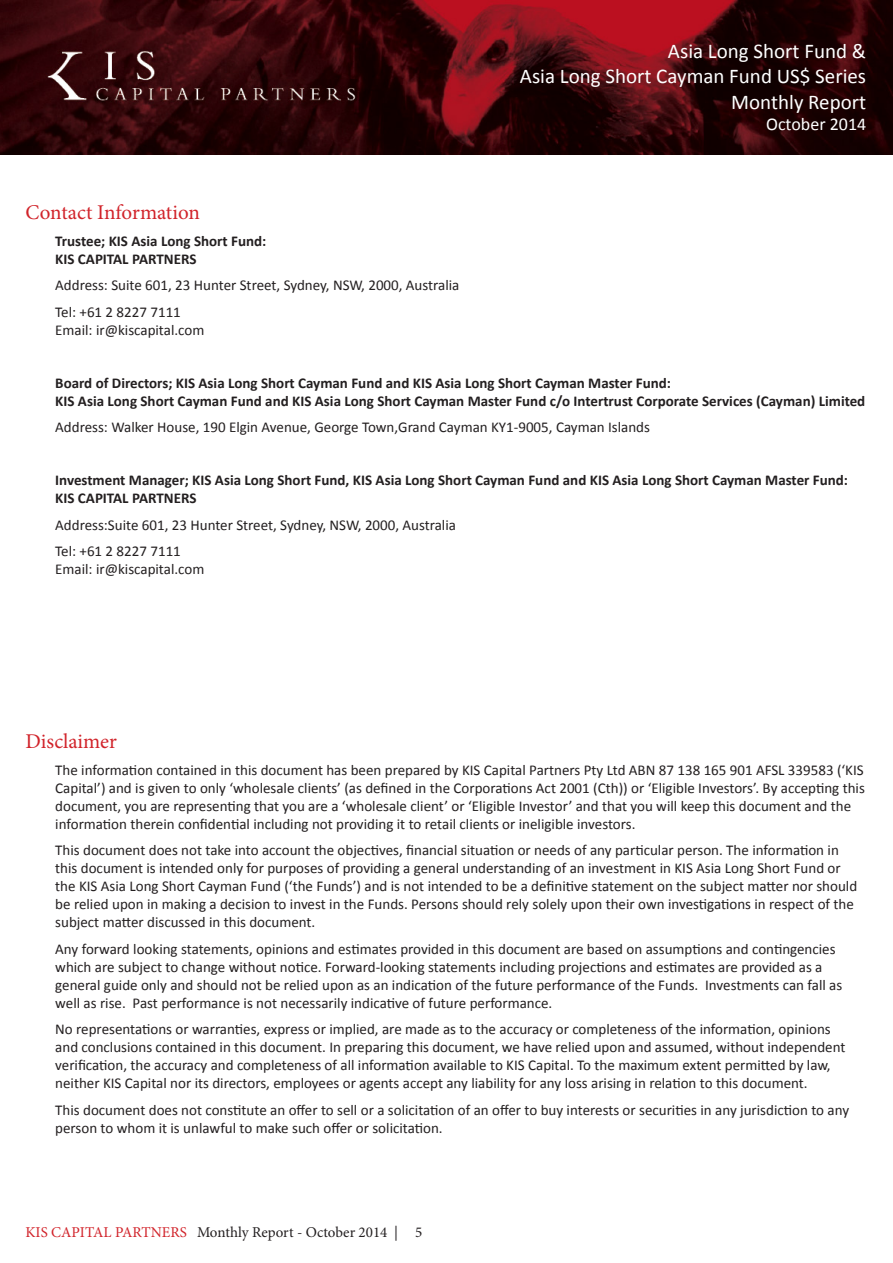
<style>
.page{position:relative;width:893px;height:1263px;background:#fff}
.page>*{position:absolute;margin:0;border:0;box-sizing:border-box;transform-origin:0 0}
.t1{font:21px/25.2px "Calibri";color:#fff;text-align:right}
.Heading{font:21px "Minion Pro";color:#d1232a}
.t2{font:18px "Calibri";color:#fff}
.Disclaimer{font:15px/18px "Calibri";color:#231f20}
.Paragraph_Text{font:700 15px/18px "Calibri";color:#231f20}
.Paragraph_Text-2{font:15px/18px "Calibri";color:#231f20}
.t3{font:15px "Minion Pro";color:#231f20}
.s1{color:#d1232a}
</style>
<div class="page">
<img style="left:0;top:0;width:892px;height:154px">
<p class="t1" style="left:520px;top:39px;width:348px">Asia Long Short Fund &amp;<br>Asia Long Short Cayman Fund US$ Series</p>
<p class="t1" style="left:731px;top:89px;width:136px">Monthly Report</p>
<p class="t2" style="left:766px;top:113px;width:102px">October 2014</p>
<p class="Heading" style="left:26px;top:199px;width:176px">Contact Information</p>
<p class="Paragraph_Text" style="left:55px;top:232px;width:213px">Trustee; KIS Asia Long Short Fund:<br>KIS CAPITAL PARTNERS</p>
<p class="Paragraph_Text-2" style="left:55px;top:276px;width:406px">Address: Suite 601, 23 Hunter Street, Sydney, NSW, 2000, Australia</p>
<p class="Paragraph_Text-2" style="left:55px;top:303px;width:151px">Tel: +61 2 8227 7111<br>Email: ir@kiscapital.com</p>
<p class="Paragraph_Text" style="left:55px;top:374px;width:811px">Board of Directors; KIS Asia Long Short Cayman Fund and KIS Asia Long Short Cayman Master Fund:<br>KIS Asia Long Short Cayman Fund and KIS Asia Long Short Cayman Master Fund c/o Intertrust Corporate Services (Cayman) Limited</p>
<p class="Paragraph_Text-2" style="left:55px;top:418px;width:596px">Address: Walker House, 190 Elgin Avenue, George Town,Grand Cayman KY1-9005, Cayman Islands</p>
<p class="Paragraph_Text" style="left:55px;top:471px;width:794px">Investment Manager; KIS Asia Long Short Fund, KIS Asia Long Short Cayman Fund and KIS Asia Long Short Cayman Master Fund:<br>KIS CAPITAL PARTNERS</p>
<p class="Paragraph_Text-2" style="left:55px;top:516px;width:402px">Address:Suite 601, 23 Hunter Street, Sydney, NSW, 2000, Australia</p>
<p class="Paragraph_Text-2" style="left:55px;top:542px;width:151px">Tel: +61 2 8227 7111<br>Email: ir@kiscapital.com</p>
<p class="Heading" style="left:26px;top:727px;width:93px">Disclaimer</p>
<p class="Disclaimer" style="left:55px;top:761px;width:811px">The information contained in this document has been prepared by KIS Capital Partners Pty Ltd ABN 87 138 165 901 AFSL 339583 (‘KIS Capital’) and is given to only ‘wholesale clients’ (as defined in the Corporations Act 2001 (Cth)) or ‘Eligible Investors’. By accepting this document, you are representing that you are a ‘wholesale client’ or ‘Eligible Investor’ and that you will keep this document and the information therein confidential including not providing it to retail clients or ineligible investors.</p>
<p class="Disclaimer" style="left:55px;top:841px;width:803px">This document does not take into account the objectives, financial situation or needs of any particular person. The information in this document is intended only for purposes of providing a general understanding of an investment in KIS Asia Long Short Fund or the KIS Asia Long Short Cayman Fund (‘the Funds’) and is not intended to be a definitive statement on the subject matter nor should be relied upon in making a decision to invest in the Funds. Persons should rely solely upon their own investigations in respect of the subject matter discussed in this document.</p>
<p class="Disclaimer" style="left:55px;top:940px;width:789px">Any forward looking statements, opinions and estimates provided in this document are based on assumptions and contingencies which are subject to change without notice. Forward-looking statements including projections and estimates are provided as a general guide only and should not be relied upon as an indication of the future performance of the Funds. Investments can fall as well as rise. Past performance is not necessarily indicative of future performance.</p>
<p class="Disclaimer" style="left:55px;top:1020px;width:792px">No representations or warranties, express or implied, are made as to the accuracy or completeness of the information, opinions and conclusions contained in this document. In preparing this document, we have relied upon and assumed, without independent verification, the accuracy and completeness of all information available to KIS Capital. To the maximum extent permitted by law, neither KIS Capital nor its directors, employees or agents accept any liability for any loss arising in relation to this document.</p>
<p class="Disclaimer" style="left:55px;top:1101px;width:795px">This document does not constitute an offer to sell or a solicitation of an offer to buy interests or securities in any jurisdiction to any person to whom it is unlawful to make such offer or solicitation.</p>
<p class="t3" style="left:26px;top:1222px;width:398px"><span class="s1">KIS CAPITAL PARTNERS</span> Monthly Report - October 2014 | 5</p>
</div>
